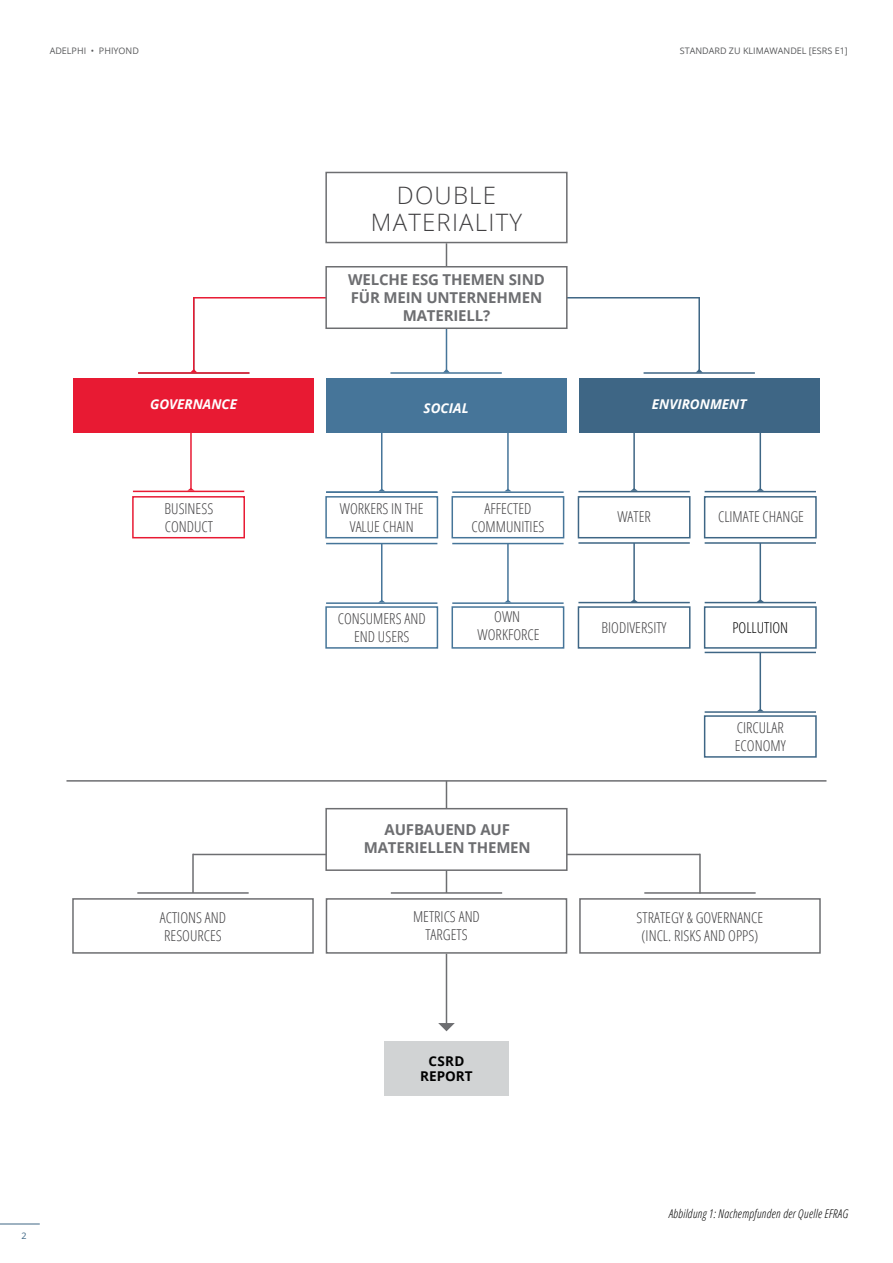
<style>
.page{position:relative;width:893px;height:1263px;background:#fff}
.page>*{position:absolute;margin:0;border:0;box-sizing:border-box;transform-origin:0 0}
.Überschrift_zentriert{font:300 24px "Open Sans";letter-spacing:.05em;color:#414042}
.Tabellentext_klein{font:300 condensed 15px/18px "Open Sans";color:#414042;text-align:center}
.TabellenTitel{font:700 15px/18px "Open Sans";letter-spacing:-.01em;color:#6d6e71;text-align:center}
.Tabellentext_klein-2{font:300 condensed 15px "Open Sans";color:#000}
.Tabellentext_zentral{font:italic 700 13.5px "Open Sans";color:#fff}
.Tabellentext_zentral-2{font:700 13.5px "Open Sans";color:#000}
.Abbildungen{font:italic 300 condensed 12px "Open Sans";letter-spacing:.02em;color:#000}
.t1{font:9px "Open Sans";color:#58595b}
.t2{font:9px "Open Sans";color:#3e6685}
</style>
<div class="page">
<hr style="left:0;top:1223px;width:40px;height:1px;background:#3e6685">
<hr style="left:192px;top:854px;width:2px;height:39px;background:#6d6e71">
<hr style="left:699px;top:854px;width:2px;height:39px;background:#6d6e71">
<hr style="left:391px;top:892px;width:111px;height:2px;background:#6d6e71">
<hr style="left:137px;top:892px;width:112px;height:2px;background:#6d6e71">
<hr style="left:644px;top:892px;width:112px;height:2px;background:#6d6e71">
<div style="left:326px;top:898px;width:241px;height:56px;border:2px solid #6d6e71"></div>
<div style="left:72px;top:898px;width:242px;height:56px;border:2px solid #6d6e71"></div>
<div style="left:579px;top:898px;width:242px;height:56px;border:2px solid #6d6e71"></div>
<hr style="left:446px;top:954px;width:1px;height:73px;background:#6d6e71">
<div style="left:384px;top:1041px;width:125px;height:54px;background:#d1d3d4"></div>
<svg style="left:438px;top:1023px;width:17px;height:8px"></svg>
<hr style="left:193px;top:854px;width:507px;height:1px;background:#6d6e71">
<hr style="left:446px;top:854px;width:1px;height:39px;background:#6d6e71">
<hr style="left:66px;top:780px;width:760px;height:2px;background:#6d6e71">
<hr style="left:446px;top:781px;width:1px;height:84px;background:#6d6e71">
<div style="left:325px;top:808px;width:243px;height:63px;background:#fff;border:2px solid #6d6e71"></div>
<hr style="left:190px;top:429px;width:2px;height:60px;background:#e81a33">
<hr style="left:381px;top:544px;width:1px;height:57px;background:#467599">
<hr style="left:507px;top:544px;width:2px;height:57px;background:#467599">
<hr style="left:633px;top:543px;width:2px;height:57px;background:#3e6685">
<hr style="left:759px;top:543px;width:2px;height:57px;background:#3e6685">
<hr style="left:759px;top:652px;width:2px;height:58px;background:#3e6685">
<hr style="left:759px;top:428px;width:2px;height:62px;background:#3e6685">
<hr style="left:633px;top:428px;width:2px;height:62px;background:#3e6685">
<hr style="left:507px;top:429px;width:2px;height:61px;background:#467599">
<hr style="left:446px;top:243px;width:1px;height:38px;background:#6d6e71">
<hr style="left:133px;top:491px;width:111px;height:1px;background:#e81a33">
<hr style="left:326px;top:602px;width:111px;height:2px;background:#467599">
<hr style="left:452px;top:602px;width:112px;height:2px;background:#467599">
<hr style="left:452px;top:491px;width:112px;height:2px;background:#467599">
<hr style="left:578px;top:602px;width:112px;height:1px;background:#3e6685">
<hr style="left:578px;top:491px;width:112px;height:1px;background:#3e6685">
<hr style="left:705px;top:602px;width:111px;height:1px;background:#3e6685">
<hr style="left:705px;top:491px;width:111px;height:1px;background:#3e6685">
<hr style="left:705px;top:711px;width:111px;height:2px;background:#3e6685">
<hr style="left:326px;top:543px;width:111px;height:1px;background:#467599">
<hr style="left:452px;top:543px;width:112px;height:1px;background:#467599">
<hr style="left:578px;top:542px;width:112px;height:2px;background:#3e6685">
<hr style="left:705px;top:652px;width:111px;height:1px;background:#3e6685">
<hr style="left:705px;top:542px;width:111px;height:2px;background:#3e6685">
<div style="left:325px;top:172px;width:243px;height:71px;border:2px solid #6d6e71"></div>
<div style="left:132px;top:496px;width:113px;height:42px;border:2px solid #e81a33"></div>
<div style="left:325px;top:606px;width:113px;height:43px;border:2px solid #467599"></div>
<div style="left:325px;top:496px;width:113px;height:42px;border:2px solid #467599"></div>
<div style="left:451px;top:606px;width:113px;height:43px;border:2px solid #467599"></div>
<div style="left:451px;top:496px;width:113px;height:42px;border:2px solid #467599"></div>
<div style="left:578px;top:606px;width:112px;height:43px;border:2px solid #3e6685"></div>
<div style="left:578px;top:496px;width:112px;height:42px;border:2px solid #3e6685"></div>
<div style="left:704px;top:496px;width:113px;height:42px;border:2px solid #3e6685"></div>
<div style="left:704px;top:606px;width:113px;height:43px;border:2px solid #3e6685"></div>
<div style="left:704px;top:715px;width:113px;height:43px;border:2px solid #3e6685"></div>
<svg style="left:187px;top:488px;width:8px;height:3px"></svg>
<svg style="left:630px;top:599px;width:8px;height:3px"></svg>
<svg style="left:630px;top:488px;width:8px;height:3px"></svg>
<svg style="left:757px;top:599px;width:7px;height:3px"></svg>
<svg style="left:757px;top:488px;width:7px;height:3px"></svg>
<hr style="left:446px;top:298px;width:1px;height:73px;background:#467599">
<hr style="left:390px;top:372px;width:112px;height:2px;background:#467599">
<div style="left:326px;top:379px;width:240px;height:54px;background:#467599"></div>
<svg style="left:443px;top:369px;width:7px;height:4px"></svg>
<div style="left:74px;top:379px;width:240px;height:54px;background:#e81a33"></div>
<hr style="left:698px;top:298px;width:2px;height:73px;background:#3e6685">
<hr style="left:644px;top:372px;width:111px;height:2px;background:#3e6685">
<div style="left:579px;top:379px;width:240px;height:54px;background:#3e6685"></div>
<svg style="left:696px;top:369px;width:7px;height:4px"></svg>
<hr style="left:381px;top:429px;width:1px;height:61px;background:#467599">
<hr style="left:326px;top:491px;width:111px;height:2px;background:#467599">
<hr style="left:347px;top:297px;width:353px;height:1px;background:#3e6685">
<hr style="left:138px;top:372px;width:111px;height:2px;background:#e81a33">
<hr style="left:193px;top:297px;width:353px;height:1px;background:#e81a33">
<hr style="left:193px;top:298px;width:1px;height:73px;background:#e81a33">
<svg style="left:190px;top:369px;width:7px;height:4px"></svg>
<div style="left:325px;top:266px;width:243px;height:63px;background:#fff;border:2px solid #6d6e71"></div>
<p class="t1" style="left:50px;top:45px;width:91px">ADELPHI • PHIYOND</p>
<p class="t1" style="left:680px;top:45px;width:169px">STANDARD ZU KLIMAWANDEL [ESRS E1]</p>
<p class="t2" style="left:21px;top:1230px;width:7px">2</p>
<p class="Überschrift_zentriert" style="left:397px;top:179px;width:101px">DOUBLE</p>
<p class="Überschrift_zentriert" style="left:371px;top:206px;width:153px">MATERIALITY</p>
<p class="TabellenTitel" style="left:348px;top:270px;width:198px">WELCHE ESG THEMEN SIND<br>FÜR MEIN UNTERNEHMEN<br>MATERIELL?</p>
<p class="Tabellentext_zentral" style="left:150px;top:394px;width:89px">GOVERNANCE</p>
<p class="Tabellentext_zentral" style="left:424px;top:398px;width:47px">SOCIAL</p>
<p class="Tabellentext_zentral" style="left:652px;top:394px;width:96px">ENVIRONMENT</p>
<p class="Tabellentext_klein" style="left:165px;top:499px;width:50px">BUSINESS</p>
<p class="Tabellentext_klein" style="left:165px;top:517px;width:50px">CONDUCT</p>
<p class="Tabellentext_klein" style="left:340px;top:499px;width:85px">WORKERS IN THE</p>
<p class="Tabellentext_klein" style="left:350px;top:517px;width:65px">VALUE CHAIN</p>
<p class="Tabellentext_klein" style="left:338px;top:609px;width:89px">CONSUMERS AND</p>
<p class="Tabellentext_klein" style="left:354px;top:627px;width:57px">END USERS</p>
<p class="Tabellentext_klein" style="left:484px;top:499px;width:48px">AFFECTED</p>
<p class="Tabellentext_klein" style="left:471px;top:517px;width:74px">COMMUNITIES</p>
<p class="Tabellentext_klein" style="left:494px;top:607px;width:27px">OWN</p>
<p class="Tabellentext_klein" style="left:478px;top:625px;width:64px">WORKFORCE</p>
<p class="TabellenTitel" style="left:385px;top:820px;width:127px">AUFBAUEND AUF</p>
<p class="TabellenTitel" style="left:364px;top:838px;width:169px">MATERIELLEN THEMEN</p>
<p class="Tabellentext_klein" style="left:617px;top:507px;width:35px">WATER</p>
<p class="Tabellentext_klein" style="left:602px;top:618px;width:67px">BIODIVERSITY</p>
<p class="Tabellentext_klein" style="left:718px;top:507px;width:87px">CLIMATE CHANGE</p>
<p class="Tabellentext_klein-2" style="left:732px;top:617px;width:57px">POLLUTION</p>
<p class="Tabellentext_klein" style="left:737px;top:718px;width:48px">CIRCULAR</p>
<p class="Tabellentext_klein" style="left:735px;top:736px;width:52px">ECONOMY</p>
<p class="Tabellentext_klein" style="left:413px;top:907px;width:68px">METRICS AND<br>TARGETS</p>
<p class="Tabellentext_klein" style="left:160px;top:908px;width:68px;text-align:left">ACTIONS AND<br>RESOURCES</p>
<p class="Tabellentext_klein" style="left:637px;top:908px;width:128px">STRATEGY &amp; GOVERNANCE</p>
<p class="Tabellentext_klein" style="left:641px;top:926px;width:118px">(INCL. RISKS AND OPPS)</p>
<p class="Tabellentext_zentral-2" style="left:428px;top:1051px;width:37px">CSRD</p>
<p class="Tabellentext_zentral-2" style="left:420px;top:1066px;width:54px">REPORT</p>
<p class="Abbildungen" style="left:669px;top:1206px;width:181px">Abbildung 1: Nachempfunden der Quelle EFRAG</p>
</div>
